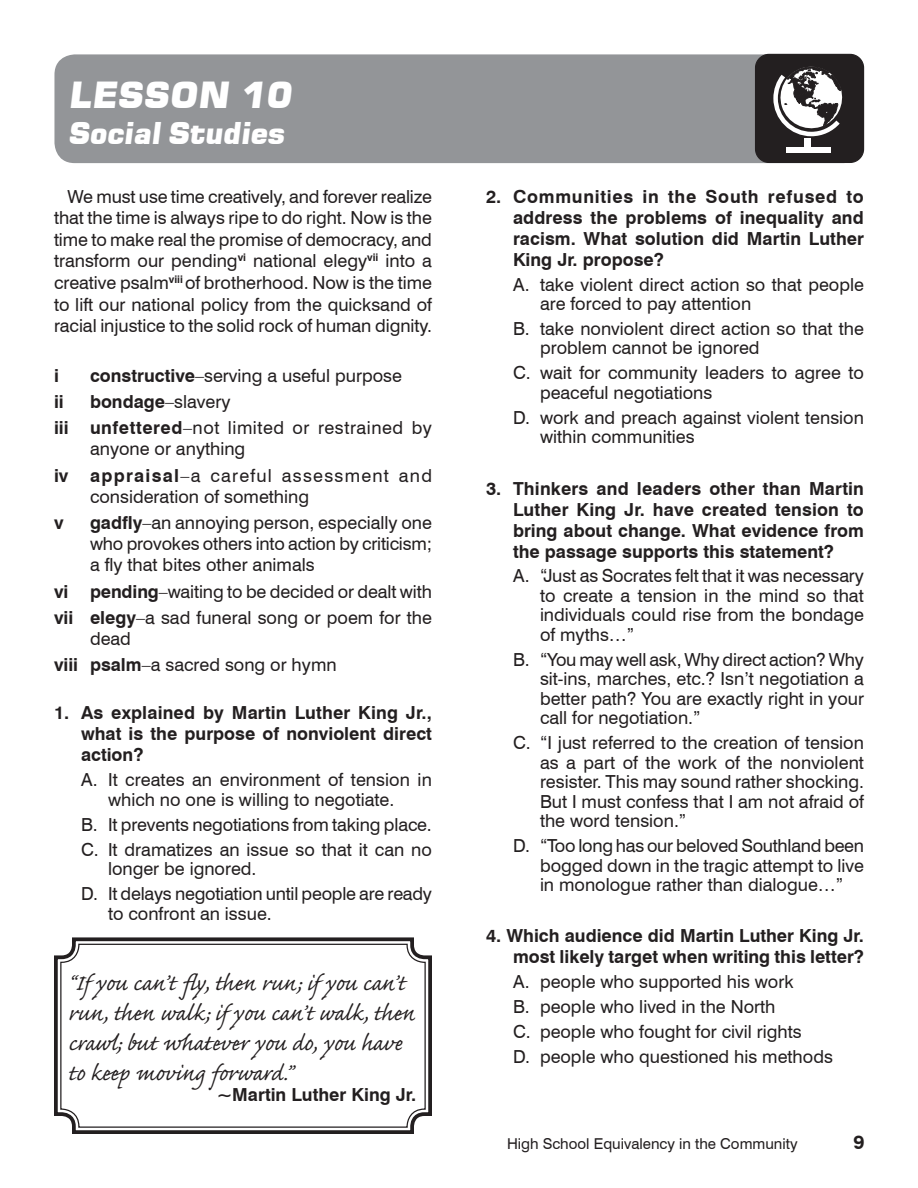
<style>
.page{position:relative;width:918px;height:1188px;background:#fff}
.page>*{position:absolute;margin:0;border:0;box-sizing:border-box;transform-origin:0 0}
.t1{font:italic 36px "Square 721 Blk";color:#fff}
.t2{font:italic 30px "Square 721 Blk";letter-spacing:-.025em;color:#fff}
.body_text__no_indent{font:28.5px/30px "Caflisch Script Pro";color:#231f20}
.t3{font:700 19.5px "Swiss 721 BT";color:#231f20}
.ANSWERS{font:18px/19.5px "Swiss 721 BT";color:#231f20}
.Numbered_questions{font:700 18px/21px "Swiss 721 BT";color:#231f20;text-align:justify}
.bullet-no_indent{font:18px/21px "Swiss 721 BT";color:#231f20}
.Body_text{font:18px/21.6px "Swiss 721 BT";letter-spacing:-.005em;color:#231f20;text-align:justify}
.bullet-no_indent-2{font:18px/21px "Swiss 721 BT";letter-spacing:.03em;color:#231f20}
.body_text__no_indent-2{font:700 18px "Swiss 721 BT";color:#231f20}
.bullet-no_indent-3{font:700 18px "Swiss 721 BT";color:#231f20}
.t4{font:15px "Swiss 721 BT";color:#231f20}
.s1{font-weight:700}
</style>
<div class="page">
<div style="left:54px;top:54px;width:810px;height:109px;background:#939598;border-radius:20px"></div>
<div style="left:756px;top:54px;width:108px;height:108px;background:#231f20;border-radius:14px"></div>
<div style="left:755px;top:54px;width:109px;height:109px;border:1px solid #231f20;border-radius:14px"></div>
<div style="left:804px;top:138px;width:7px;height:15px;background:#fff"></div>
<div style="left:786px;top:147px;width:44px;height:6px;background:#fff"></div>
<svg style="left:773px;top:66px;width:70px;height:71px"></svg>
<svg style="left:54px;top:937px;width:378px;height:197px"></svg>
<svg style="left:60px;top:943px;width:366px;height:185px"></svg>
<h1 class="t1" style="left:68px;top:73px;width:225px">LESSON 10</h1>
<h2 class="t2" style="left:68px;top:115px;width:218px">Social Studies</h2>
<p class="Body_text" style="left:54px;top:185px;width:380px;text-indent:14px">We must use time creatively, and forever realize that the time is always ripe to do right. Now is the time to make real the promise of democracy, and transform our pending<sup>vi</sup> national elegy<sup>vii</sup> into a creative psalm<sup>viii</sup> of brotherhood. Now is the time to lift our national policy from the quicksand of racial injustice to the solid rock of human dignity.</p>
<p class="bullet-no_indent-3" style="left:54px;top:364px;width:6px">i</p>
<p class="bullet-no_indent" style="left:90px;top:365px;width:313px"><span class="s1">constructive</span>–serving a useful purpose</p>
<p class="bullet-no_indent-3" style="left:54px;top:391px;width:11px">ii</p>
<p class="bullet-no_indent" style="left:90px;top:391px;width:142px"><span class="s1">bondage</span>–slavery</p>
<p class="bullet-no_indent-2" style="left:90px;top:417px;width:344px;text-indent:-36px"><span class="s1">iii unfettered</span>–not limited or restrained by anyone or anything</p>
<p class="bullet-no_indent" style="left:90px;top:465px;width:344px;text-indent:-36px"><span class="s1">iv appraisal</span>–a careful assessment and consideration of something</p>
<p class="bullet-no_indent-3" style="left:54px;top:512px;width:11px">v</p>
<p class="bullet-no_indent" style="left:90px;top:512px;width:344px;text-align:justify"><span class="s1">gadfly</span>–an annoying person, especially one who provokes others into action by criticism; a fly that bites other animals</p>
<p class="bullet-no_indent" style="left:54px;top:581px;width:380px"><span class="s1">vi pending</span>–waiting to be decided or dealt with</p>
<p class="bullet-no_indent" style="left:90px;top:607px;width:344px;text-indent:-36px"><span class="s1">vii elegy</span>–a sad funeral song or poem for the dead</p>
<p class="bullet-no_indent" style="left:54px;top:654px;width:284px"><span class="s1">viii psalm</span>–a sacred song or hymn</p>
<p class="Numbered_questions" style="left:81px;top:702px;width:352px;text-indent:-27px">1. As explained by Martin Luther King Jr., what is the purpose of nonviolent direct action?</p>
<p class="ANSWERS" style="left:81px;top:770px;width:352px;text-align:center">A. It creates an environment of tension in which no one is willing to negotiate.</p>
<p class="ANSWERS" style="left:81px;top:814px;width:352px">B. It prevents negotiations from taking place.</p>
<p class="ANSWERS" style="left:108px;top:839px;width:326px;text-indent:-27px">C. It dramatizes an issue so that it can no longer be ignored.</p>
<p class="ANSWERS" style="left:108px;top:884px;width:326px;text-indent:-27px">D. It delays negotiation until people are ready to confront an issue.</p>
<p class="body_text__no_indent" style="left:68px;top:971px;width:348px">“If you can’t fly, then run; if you can’t run, then walk; if you can’t walk, then crawl; but whatever you do, you have to keep moving forward.”</p>
<p class="body_text__no_indent-2" style="left:217px;top:1084px;width:200px">~Martin Luther King Jr.</p>
<p class="Numbered_questions" style="left:513px;top:186px;width:353px;text-indent:-27px">2. Communities in the South refused to address the problems of inequality and racism. What solution did Martin Luther King Jr. propose?</p>
<p class="ANSWERS" style="left:540px;top:274px;width:325px;text-indent:-27px">A. take violent direct action so that people are forced to pay attention</p>
<p class="ANSWERS" style="left:540px;top:319px;width:326px;text-indent:-27px">B. take nonviolent direct action so that the problem cannot be ignored</p>
<p class="ANSWERS" style="left:540px;top:363px;width:325px;text-indent:-27px">C. wait for community leaders to agree to peaceful negotiations</p>
<p class="ANSWERS" style="left:540px;top:407px;width:325px;text-indent:-27px">D. work and preach against violent tension within communities</p>
<p class="Numbered_questions" style="left:513px;top:478px;width:353px;text-indent:-27px">3. Thinkers and leaders other than Martin Luther King Jr. have created tension to bring about change. What evidence from the passage supports this statement?</p>
<p class="ANSWERS" style="left:540px;top:566px;width:325px;text-align:justify;text-indent:-27px">A. “Just as Socrates felt that it was necessary to create a tension in the mind so that individuals could rise from the bondage of myths…”</p>
<p class="ANSWERS" style="left:540px;top:650px;width:326px;text-align:justify;text-indent:-27px">B. “You may well ask, Why direct action? Why sit-ins, marches, etc.? Isn’t negotiation a better path? You are exactly right in your call for negotiation.”</p>
<p class="ANSWERS" style="left:540px;top:733px;width:326px;text-align:justify;text-indent:-27px">C. “I just referred to the creation of tension as a part of the work of the nonviolent resister. This may sound rather shocking.<br>But I must confess that I am not afraid of the word tension.”</p>
<p class="ANSWERS" style="left:540px;top:836px;width:326px;text-align:justify;text-indent:-27px">D. “Too long has our beloved Southland been bogged down in the tragic attempt to live in monologue rather than dialogue…”</p>
<p class="Numbered_questions" style="left:486px;top:925px;width:379px;text-align:right">4. Which audience did Martin Luther King Jr. most likely target when writing this letter?</p>
<p class="ANSWERS" style="left:513px;top:972px;width:282px">A. people who supported his work</p>
<p class="ANSWERS" style="left:513px;top:997px;width:264px">B. people who lived in the North</p>
<p class="ANSWERS" style="left:513px;top:1022px;width:290px">C. people who fought for civil rights</p>
<p class="ANSWERS" style="left:513px;top:1047px;width:321px">D. people who questioned his methods</p>
<p class="t4" style="left:507px;top:1134px;width:292px">High School Equivalency in the Community</p>
<p class="t3" style="left:853px;top:1130px;width:13px">9</p>
</div>
